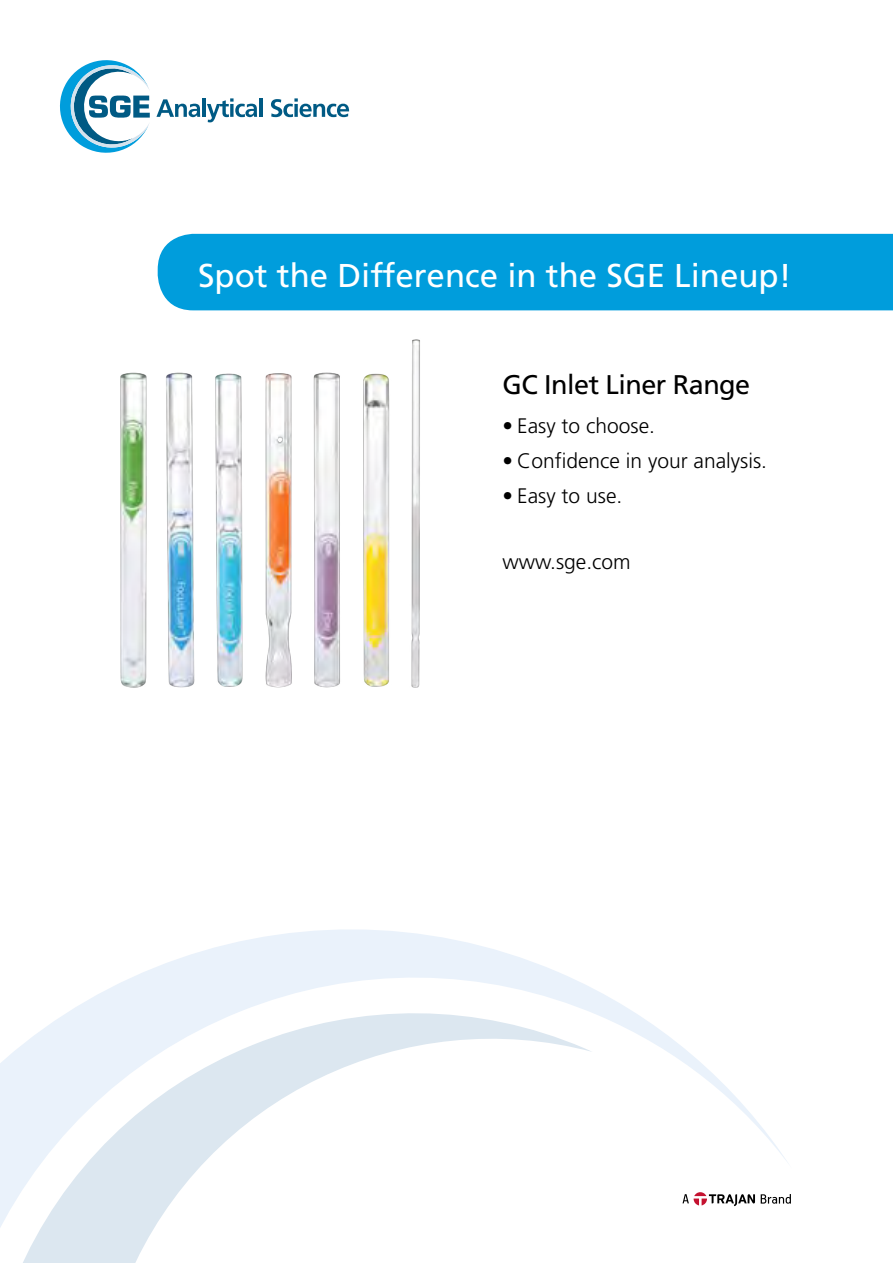
<style>
.page{position:relative;width:893px;height:1263px;background:#fff}
.page>*{position:absolute;margin:0;border:0;box-sizing:border-box;transform-origin:0 0}
.t1{font:33px "Frutiger";color:#fff}
.t2{font:27px "Frutiger";letter-spacing:-.02em;color:#000}
.t3{font:300 21px "Frutiger";color:#000}
</style>
<div class="page">
<img style="left:120px;top:339px;width:300px;height:349px">
<div style="left:158px;top:234px;width:735px;height:76px;background:#009ddc"></div>
<svg style="left:156px;top:99px;width:44px;height:18px"></svg>
<hr style="left:202px;top:98px;width:4px;height:19px;background:#005a84">
<svg style="left:207px;top:98px;width:50px;height:24px"></svg>
<hr style="left:259px;top:98px;width:4px;height:19px;background:#005a84">
<svg style="left:271px;top:98px;width:78px;height:19px"></svg>
<svg style="left:60px;top:60px;width:90px;height:93px"></svg>
<svg style="left:0;top:929px;width:787px;height:334px"></svg>
<svg style="left:682px;top:1192px;width:73px;height:14px"></svg>
<svg style="left:761px;top:1194px;width:30px;height:10px"></svg>
<p class="t1" style="left:198px;top:256px;width:595px">Spot the Difference in the SGE Lineup!</p>
<p class="t2" style="left:502px;top:369px;width:249px">GC Inlet Liner Range</p>
<p class="t3" style="left:502px;top:414px;width:154px">• Easy to choose.</p>
<p class="t3" style="left:502px;top:449px;width:266px">• Confidence in your analysis.</p>
<p class="t3" style="left:502px;top:484px;width:121px">• Easy to use.</p>
<p class="t3" style="left:502px;top:550px;width:130px">www.sge.com</p>
</div>
